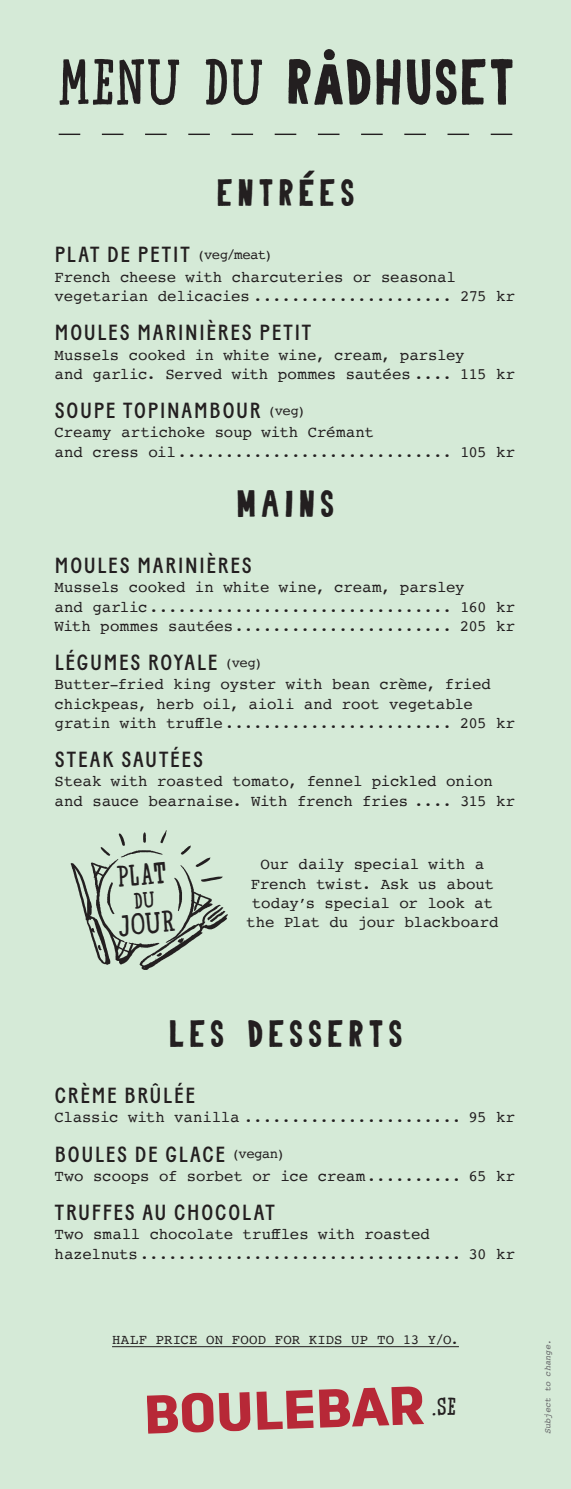
<style>
.page{position:relative;width:571px;height:1489px;background:#fff}
.page>*{position:absolute;margin:0;border:0;box-sizing:border-box;transform-origin:0 0}
.t1{font:65.45px "Carreau Condensed Carreau Condens";letter-spacing:.005em;color:#231f20}
.rubrik{font:38.5px "Carreau Condensed Carreau Condens";letter-spacing:.11em;color:#231f20}
.t2{font:30.28px "Sur Place Serif Sur Place Serif";color:#231f20}
.t3{font:24.85px "Sur Place Serif Sur Place Serif";color:#231f20}
.Namn_på_rätt{font:500 21.88px "Baton";letter-spacing:.085em;color:#231f20}
.rubrik-2{font:500 21.88px "Baton";letter-spacing:.085em;color:#231f20}
.Beskrvning{font:15.75px/19.2px "Courier";letter-spacing:-.01em;color:#231f20}
.t4{font:14px "Courier";letter-spacing:.01em;color:#231f20}
.t5{font:italic 8.75px "Courier";color:#636366}
.s1{font-family:"Sur Place Serif Sur Place Serif"}
.s2{font-size:58.98px}
</style>
<div class="page">
<div style="left:0;top:0;width:570px;height:1488px;background:#d5ead7"></div>
<hr style="left:112px;top:1346px;width:347px;height:1px;background:#231f20">
<svg style="left:59px;top:134px;width:453px;height:1px"></svg>
<svg style="left:147px;top:1392px;width:103px;height:41px"></svg>
<svg style="left:256px;top:1389px;width:57px;height:40px"></svg>
<svg style="left:319px;top:1386px;width:105px;height:41px"></svg>
<img style="left:70px;top:830px;width:158px;height:140px">
<svg style="left:134px;top:890px;width:21px;height:18px"></svg>
<p class="t1" style="left:58px;top:40px;width:458px"><span class="s1">MENU DU</span> R<span class="s2">Å</span>DHUSET</p>
<p class="rubrik" style="left:216px;top:168px;width:139px">ENTRÉES</p>
<p class="rubrik-2" style="left:55px;top:242px;width:219px">PLAT DE PETIT <sup>(veg/meat)</sup></p>
<p class="Beskrvning" style="left:55px;top:267px;width:462px">French cheese with charcuteries or seasonal vegetarian delicacies ..................... 275 kr</p>
<p class="Namn_på_rätt" style="left:55px;top:320px;width:258px">MOULES MARINIÈRES PETIT</p>
<p class="Beskrvning" style="left:55px;top:344px;width:411px">Mussels cooked in white wine, cream, parsley</p>
<p class="Beskrvning" style="left:55px;top:364px;width:462px">and garlic. Served with pommes sautées .... 115 kr</p>
<p class="Namn_på_rätt" style="left:55px;top:397px;width:252px">SOUPE TOPINAMBOUR <sup>(veg)</sup></p>
<p class="Beskrvning" style="left:55px;top:422px;width:462px">Creamy artichoke soup with Crémant<br>and cress oil............................. 105 kr</p>
<p class="rubrik" style="left:236px;top:479px;width:99px">MAINS</p>
<p class="rubrik-2" style="left:55px;top:552px;width:198px">MOULES MARINIÈRES</p>
<p class="Beskrvning" style="left:55px;top:577px;width:411px">Mussels cooked in white wine, cream, parsley</p>
<p class="Beskrvning" style="left:55px;top:596px;width:462px">and garlic................................ 160 kr</p>
<p class="Beskrvning" style="left:55px;top:615px;width:462px">With pommes sautées....................... 205 kr</p>
<p class="Namn_på_rätt" style="left:55px;top:649px;width:209px">LÉGUMES ROYALE <sup>(veg)</sup></p>
<p class="Beskrvning" style="left:55px;top:674px;width:462px">Butter-fried king oyster with bean crème, fried chickpeas, herb oil, aioli and root vegetable gratin with truffle........................ 205 kr</p>
<p class="Namn_på_rätt" style="left:55px;top:746px;width:149px">STEAK SAUTÉES</p>
<p class="Beskrvning" style="left:55px;top:771px;width:462px">Steak with roasted tomato, fennel pickled onion and sauce bearnaise. With french fries .... 315 kr</p>
<p class="t2" style="left:115px;top:857px;width:51px;rotate:-5deg">PLAT</p>
<p class="t2" style="left:116px;top:907px;width:58px;rotate:-5deg">JOUR</p>
<p class="Beskrvning" style="left:246px;top:854px;width:253px;text-align:center">Our daily special with a<br>French twist. Ask us about today’s special or look at the Plat du jour blackboard</p>
<p class="rubrik" style="left:168px;top:1008px;width:236px">LES DESSERTS</p>
<p class="rubrik-2" style="left:55px;top:1082px;width:141px">CRÈME BRÛLÉE</p>
<p class="Beskrvning" style="left:55px;top:1107px;width:462px">Classic with vanilla ....................... 95 kr</p>
<p class="Namn_på_rätt" style="left:55px;top:1140px;width:231px">BOULES DE GLACE <sup>(vegan)</sup></p>
<p class="Beskrvning" style="left:55px;top:1165px;width:462px">Two scoops of sorbet or ice cream.......... 65 kr</p>
<p class="Namn_på_rätt" style="left:55px;top:1199px;width:221px">TRUFFES AU CHOCOLAT</p>
<p class="Beskrvning" style="left:55px;top:1224px;width:462px">Two small chocolate truffles with roasted hazelnuts.................................. 30 kr</p>
<p class="t4" style="left:112px;top:1328px;width:348px">HALF PRICE ON FOOD FOR KIDS UP TO 13 Y/O.</p>
<p class="t3" style="left:431px;top:1390px;width:27px">.SE</p>
<p class="t5" style="left:540px;top:1434px;width:96px;rotate:-90deg">Subject to change.</p>
</div>
